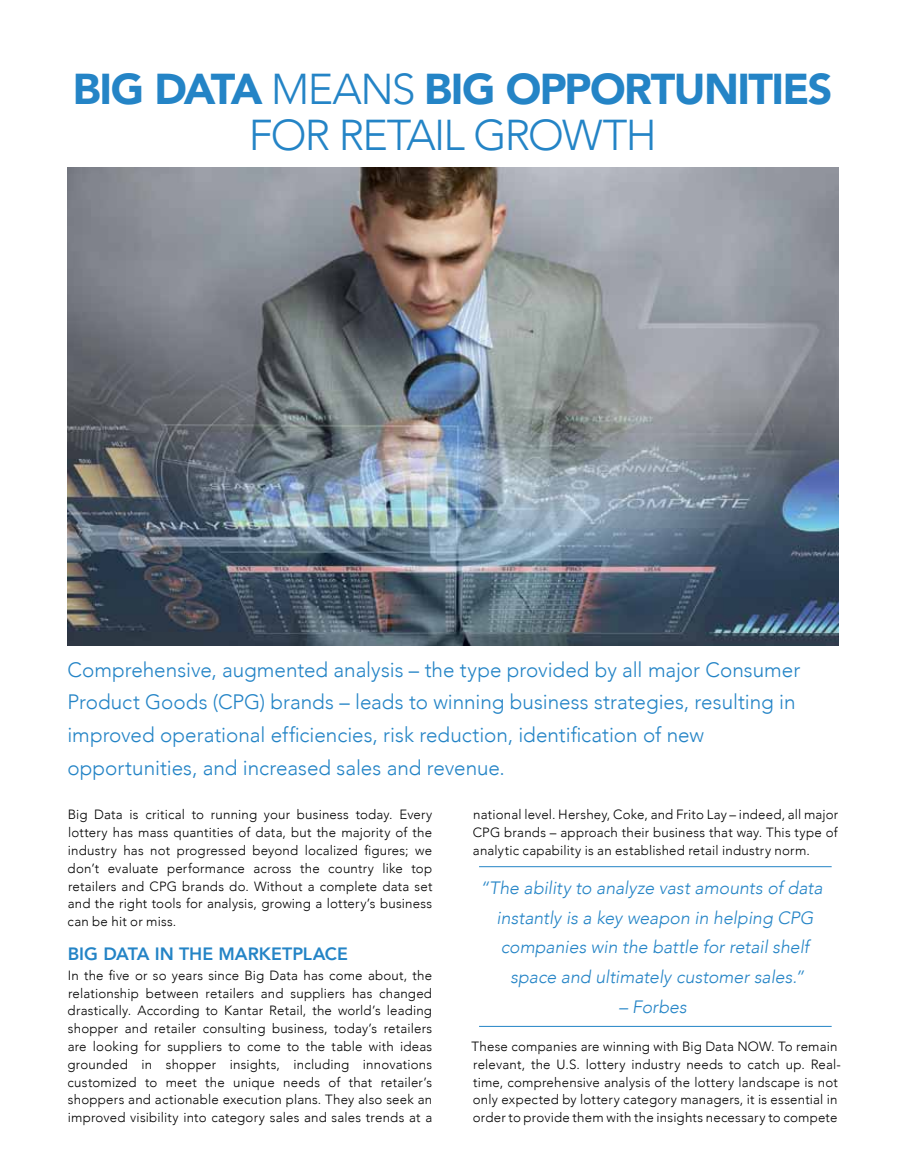
<style>
.page{position:relative;width:905px;height:1175px;background:#fff}
.page>*{position:absolute;margin:0;border:0;box-sizing:border-box;transform-origin:0 0}
.t1{font:900 43.05px/46px "Avenir";letter-spacing:-.035em;color:#2484c6;text-align:center}
.t2{font:300 20.85px/32.7px "Avenir";color:#2484c6}
.t3{font:italic 300 17.85px "Avenir";color:#2484c6}
.t4{font:800 17.85px "Avenir";color:#2484c6}
.t5{font:300 13.35px/17.9px "Avenir";letter-spacing:.015em;color:#000;text-align:justify}
.s1{font-weight:300}
</style>
<div class="page">
<img style="left:67px;top:167px;width:771px;height:478px">
<hr style="left:479px;top:866px;width:352px;height:1px;background:#2484c6">
<hr style="left:479px;top:1026px;width:352px;height:1px;background:#2484c6">
<h1 class="t1" style="left:73px;top:64px;width:761px">BIG DATA <span class="s1">MEANS</span> BIG OPPORTUNITIES<br><span class="s1">FOR RETAIL GROWTH</span></h1>
<p class="t2" style="left:67px;top:653px;width:734px">Comprehensive, augmented analysis – the type provided by all major Consumer Product Goods (CPG) brands – leads to winning business strategies, resulting in improved operational efficiencies, risk reduction, identification of new opportunities, and increased sales and revenue.</p>
<p class="t5" style="left:68px;top:805px;width:366px">Big Data is critical to running your business today. Every lottery has mass quantities of data, but the majority of the industry has not progressed beyond localized figures; we don’t evaluate performance across the country like top retailers and CPG brands do. Without a complete data set and the right tools for analysis, growing a lottery’s business can be hit or miss.</p>
<h3 class="t4" style="left:68px;top:940px;width:282px">BIG DATA IN THE MARKETPLACE</h3>
<p class="t5" style="left:67px;top:966px;width:366px">In the five or so years since Big Data has come about, the relationship between retailers and suppliers has changed drastically. According to Kantar Retail, the world’s leading shopper and retailer consulting business, today’s retailers are looking for suppliers to come to the table with ideas grounded in shopper insights, including innovations customized to meet the unique needs of that retailer’s shoppers and actionable execution plans. They also seek an improved visibility into category sales and sales trends at a</p>
<p class="t5" style="left:473px;top:805px;width:367px">national level. Hershey, Coke, and Frito Lay – indeed, all major CPG brands – approach their business that way. This type of analytic capability is an established retail industry norm.</p>
<h3 class="t3" style="left:480px;top:877px;width:344px">“The ability to analyze vast amounts of data</h3>
<h3 class="t3" style="left:496px;top:906px;width:318px">instantly is a key weapon in helping CPG</h3>
<h3 class="t3" style="left:500px;top:936px;width:310px">companies win the battle for retail shelf</h3>
<h3 class="t3" style="left:510px;top:966px;width:295px">space and ultimately customer sales.”</h3>
<h3 class="t3" style="left:618px;top:996px;width:70px">– Forbes</h3>
<p class="t5" style="left:471px;top:1037px;width:371px;text-align:left">These companies are winning with Big Data NOW. To remain relevant, the U.S. lottery industry needs to catch up. Real&shy;time, comprehensive analysis of the lottery landscape is not only expected by lottery category managers, it is essential in order to provide them with the insights necessary to compete</p>
</div>
